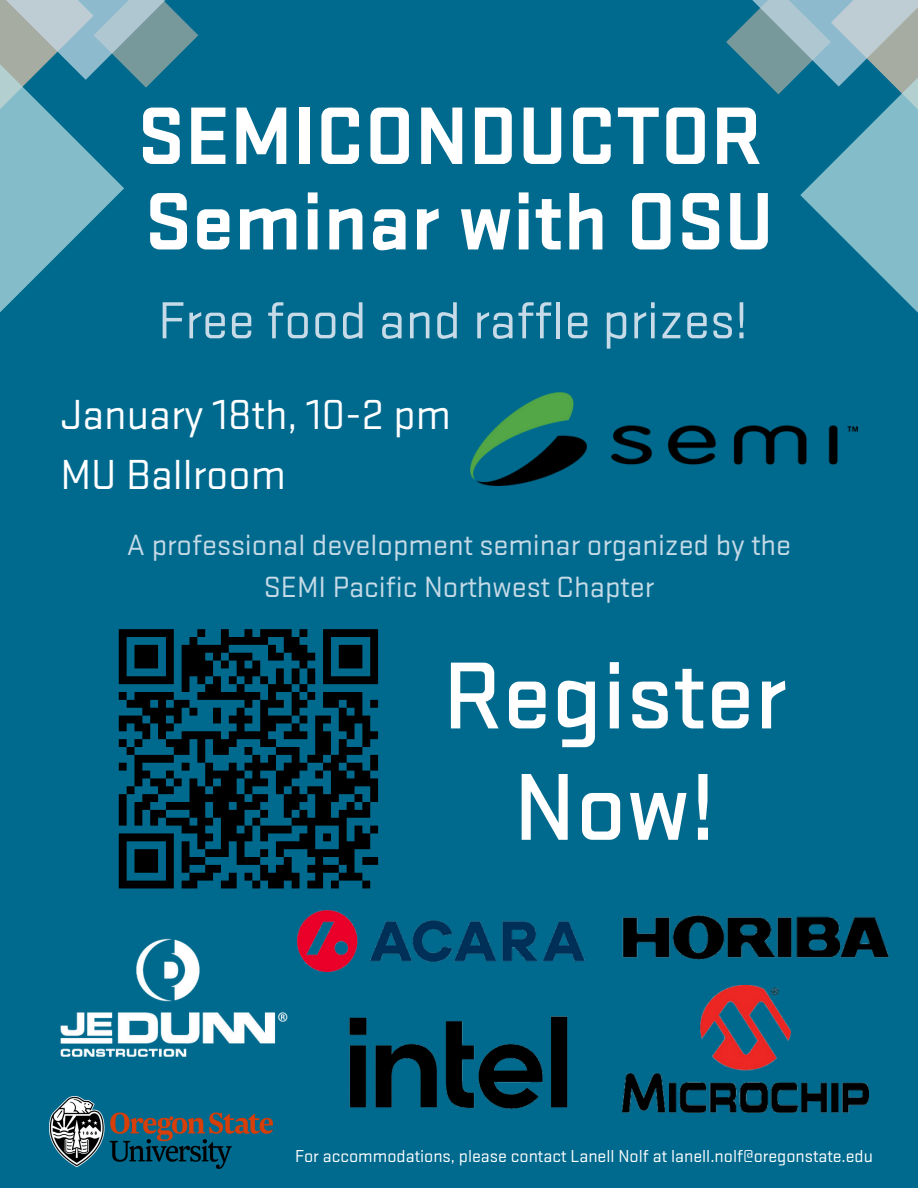
<style>
.page{position:relative;width:918px;height:1188px;background:#006a8e}
.page>*{position:absolute;margin:0;border:0;box-sizing:border-box;transform-origin:0 0}
.t1{font:500 98.85px/111.3px "Stratum 2";color:#fff;text-align:center}
.t2{font:700 84.75px "Stratum 2";color:#fff}
.t3{font:54.15px "Stratum 2";color:#c6dae7}
.t4{font:43.65px "Stratum 2";color:#fff}
.t5{font:30.45px/41.7px "Stratum 2";color:#c6dae7;text-align:center}
.t6{font:18px "Stratum 2";color:#fff}
</style>
<div class="page">
<svg style="left:0;top:0;width:198px;height:313px"></svg>
<svg style="left:726px;top:0;width:192px;height:313px"></svg>
<svg style="left:119px;top:629px;width:259px;height:259px"></svg>
<img style="left:297px;top:910px;width:278px;height:51px">
<img style="left:470px;top:392px;width:387px;height:93px">
<img style="left:60px;top:938px;width:228px;height:119px">
<img style="left:623px;top:915px;width:265px;height:45px">
<img style="left:623px;top:986px;width:245px;height:127px">
<img style="left:304px;top:936px;width:281px;height:173px">
<img style="left:49px;top:1096px;width:224px;height:72px">
<p class="t2" style="left:137px;top:99px;width:627px">SEMICONDUCTOR</p>
<p class="t2" style="left:144px;top:184px;width:631px">Seminar with OSU</p>
<p class="t3" style="left:158px;top:297px;width:592px">Free food and raffle prizes!</p>
<p class="t4" style="left:60px;top:395px;width:392px">January 18th, 10-2 pm</p>
<p class="t4" style="left:60px;top:456px;width:227px">MU Ballroom</p>
<p class="t5" style="left:127px;top:526px;width:666px">A professional development seminar organized by the<br>SEMI Pacific Northwest Chapter</p>
<p class="t1" style="left:443px;top:646px;width:345px">Register<br>Now!</p>
<p class="t6" style="left:295px;top:1148px;width:579px">For accommodations, please contact Lanell Nolf at lanell.nolf@oregonstate.edu</p>
</div>
